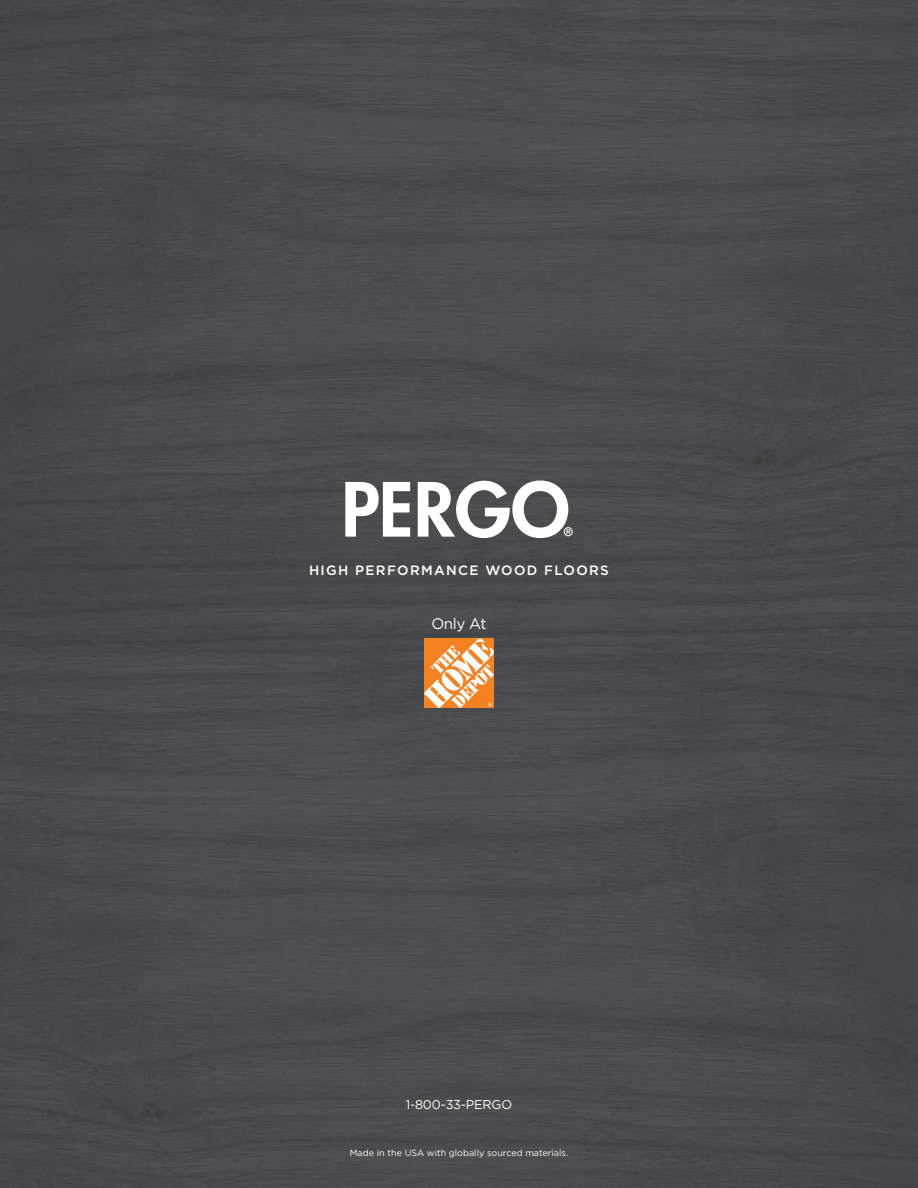
<style>
.page{position:relative;width:918px;height:1188px;background:#494a4b}
.page>*{position:absolute;margin:0;border:0;box-sizing:border-box;transform-origin:0 0}
.t1{font:15.15px "Gotham";letter-spacing:-.025em;color:#fbfdfe}
.t2{font:500 13.5px "Gotham";letter-spacing:.1em;color:#fff}
.t3{font:12.75px "Gotham";letter-spacing:-.015em;color:#fff}
.t4{font:9px "Gotham";color:#fff}
</style>
<div class="page">
<svg style="left:345px;top:482px;width:65px;height:55px"></svg>
<svg style="left:418px;top:480px;width:155px;height:58px"></svg>
<svg style="left:424px;top:639px;width:70px;height:69px"></svg>
<h2 class="t2" style="left:309px;top:562px;width:301px">HIGH PERFORMANCE WOOD FLOORS</h2>
<h1 class="t1" style="left:431px;top:614px;width:57px">Only At</h1>
<h3 class="t3" style="left:406px;top:1096px;width:108px">1-800-33-PERGO</h3>
<p class="t4" style="left:350px;top:1147px;width:220px">Made in the USA with globally sourced materials.</p>
</div>
